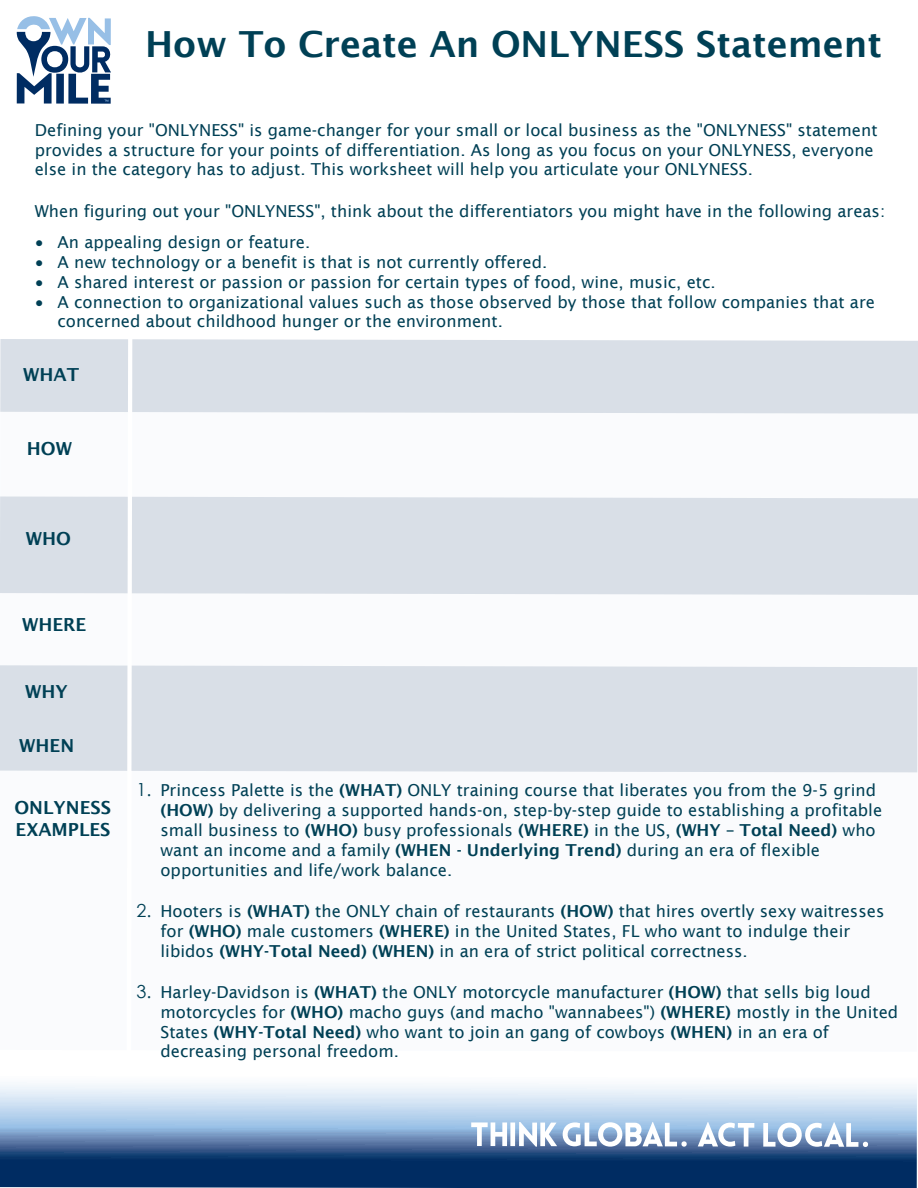
<style>
.page{position:relative;width:918px;height:1188px;background:#fff}
.page>*{position:absolute;margin:0;border:0;box-sizing:border-box;transform-origin:0 0}
.t1{font:600 36px "Lucida Sans";color:#004055}
.t2{font:600 18px/21.6px "Lucida Sans";color:#004055}
.t3{font:16.5px/19.8px "Lucida Sans";color:#004055}
.s1{font-family:"Century Gothic";font-size:18px}
.s2{font-weight:600}
</style>
<div class="page">
<svg style="left:0;top:1084px;width:917px;height:104px;background:#6d8cb0"></svg>
<div style="left:0;top:339px;width:128px;height:73px;background:#d9dfe7"></div>
<div style="left:132px;top:339px;width:786px;height:73px;background:#d9dfe7"></div>
<div style="left:0;top:412px;width:128px;height:85px;background:#fafbfd"></div>
<svg style="left:132px;top:412px;width:786px;height:85px"></svg>
<div style="left:0;top:496px;width:128px;height:97px;background:#d9dfe7"></div>
<div style="left:132px;top:497px;width:786px;height:96px;background:#d9dfe7"></div>
<div style="left:0;top:593px;width:128px;height:73px;background:#fafbfd"></div>
<svg style="left:132px;top:593px;width:786px;height:73px"></svg>
<div style="left:0;top:665px;width:127px;height:106px;background:#d9dfe7"></div>
<div style="left:131px;top:666px;width:787px;height:105px;background:#d9dfe7"></div>
<svg style="left:471px;top:1122px;width:36px;height:24px"></svg>
<div style="left:510px;top:1123px;width:5px;height:23px;background:#fff"></div>
<svg style="left:519px;top:1122px;width:169px;height:25px"></svg>
<svg style="left:698px;top:1122px;width:56px;height:25px"></svg>
<svg style="left:763px;top:1122px;width:106px;height:25px"></svg>
<svg style="left:17px;top:16px;width:94px;height:88px"></svg>
<h1 class="t1" style="left:145px;top:24px;width:739px">How To Create An ONLYNESS Statement</h1>
<p class="t3" style="left:35px;top:120px;width:844px">Defining your "ONLYNESS" is game-changer for your small or local business as the "ONLYNESS" statement provides a structure for your points of differentiation. As long as you focus on your ONLYNESS, everyone else in the category has to adjust. This worksheet will help you articulate your ONLYNESS.</p>
<p class="t3" style="left:35px;top:201px;width:852px">When figuring out your "ONLYNESS", think about the differentiators you might have in the following areas:</p>
<p class="t3" style="left:35px;top:232px;width:276px">• An appealing design or feature.</p>
<p class="t3" style="left:35px;top:252px;width:513px">• A new technology or a benefit is that is not currently offered.</p>
<p class="t3" style="left:35px;top:272px;width:682px">• A shared interest or passion or passion for certain types of food, wine, music, etc.</p>
<p class="t3" style="left:57px;top:292px;width:819px;text-indent:-22px">• A connection to organizational values such as those observed by those that follow companies that are concerned about childhood hunger or the environment.</p>
<p class="t2" style="left:23px;top:364px;width:57px">WHAT</p>
<p class="t2" style="left:27px;top:438px;width:47px">HOW</p>
<p class="t2" style="left:26px;top:528px;width:47px">WHO</p>
<p class="t2" style="left:22px;top:614px;width:66px">WHERE</p>
<p class="t2" style="left:25px;top:680px;width:44px">WHY</p>
<p class="t2" style="left:19px;top:735px;width:56px">WHEN</p>
<p class="t2" style="left:14px;top:797px;width:98px">ONLYNESS<br>EXAMPLES</p>
<p class="t3" style="left:160px;top:781px;width:723px;text-indent:-24px"><span class="s1">1.</span> Princess Palette is the <span class="s2">(WHAT)</span> ONLY training course that liberates you from the 9-5 grind <span class="s2">(HOW)</span> by delivering a supported hands-on, step-by-step guide to establishing a profitable small business to <span class="s2">(WHO)</span> busy professionals <span class="s2">(WHERE)</span> in the US, <span class="s2">(WHY – Total Need)</span> who want an income and a family <span class="s2">(WHEN - Underlying Trend)</span> during an era of flexible opportunities and life/work balance.</p>
<p class="t3" style="left:160px;top:901px;width:725px;text-indent:-24px"><span class="s1">2.</span> Hooters is <span class="s2">(WHAT)</span> the ONLY chain of restaurants <span class="s2">(HOW)</span> that hires overtly sexy waitresses for <span class="s2">(WHO)</span> male customers <span class="s2">(WHERE)</span> in the United States, FL who want to indulge their libidos <span class="s2">(WHY-Total Need) (WHEN)</span> in an era of strict political correctness.</p>
<p class="t3" style="left:160px;top:982px;width:739px;text-indent:-24px"><span class="s1">3.</span> Harley-Davidson is <span class="s2">(WHAT)</span> the ONLY motorcycle manufacturer <span class="s2">(HOW)</span> that sells big loud motorcycles for <span class="s2">(WHO)</span> macho guys (and macho "wannabees") <span class="s2">(WHERE)</span> mostly in the United States <span class="s2">(WHY-Total Need)</span> who want to join an gang of cowboys <span class="s2">(WHEN)</span> in an era of decreasing personal freedom.</p>
</div>
